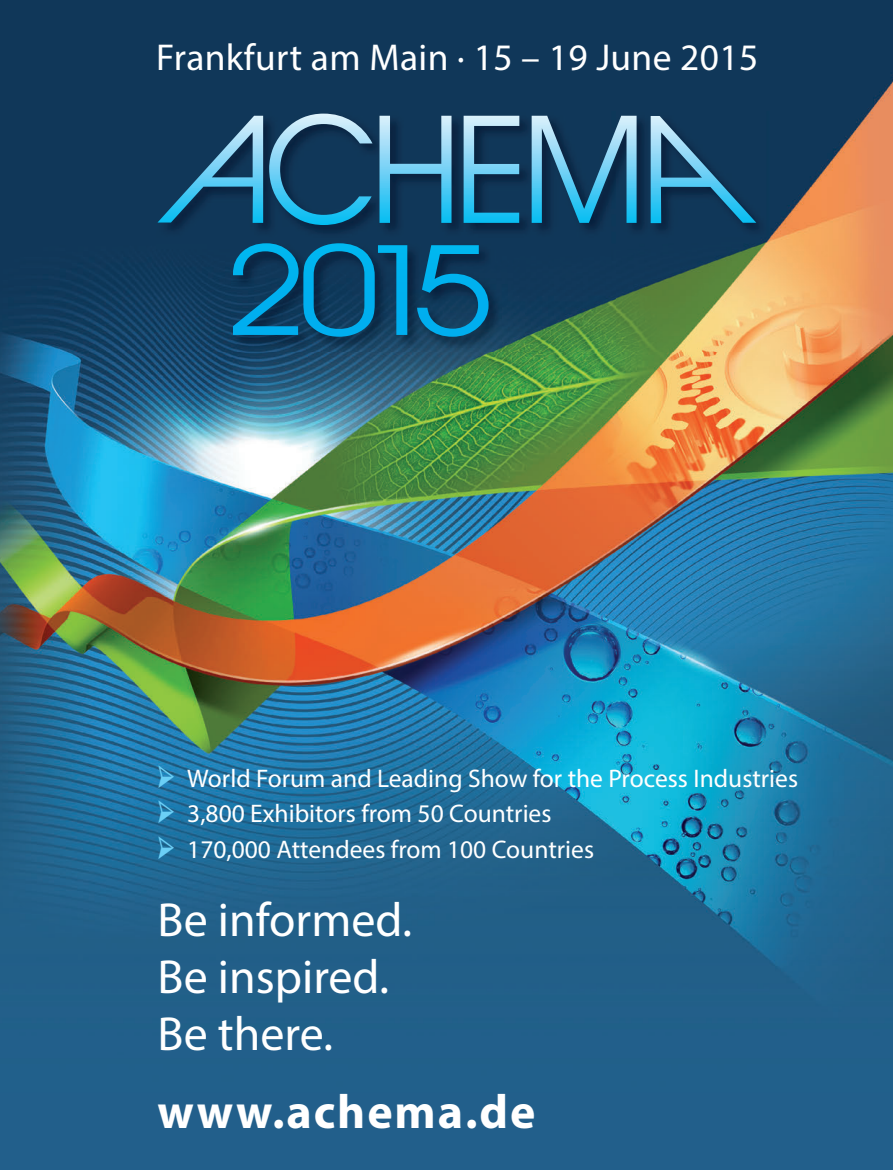
<style>
.page{position:relative;width:893px;height:1170px;background:#fff}
.page>*{position:absolute;margin:0;border:0;box-sizing:border-box;transform-origin:0 0}
.t1{font:48px/57px "Myriad Pro";color:#fff}
.t2{font:700 48px "Myriad Pro";letter-spacing:.04em;color:#fff}
.t3{font:37.5px "Myriad Pro";letter-spacing:.01em;color:#fff}
.t4{font:25.5px "Myriad Pro";color:#fff}
.s1{font-family:"Minion Pro";font-size:39px;color:#6bcff6}
</style>
<div class="page">
<img style="left:0;top:0;width:893px;height:1169px">
<img style="left:157px;top:111px;width:613px;height:240px">
<svg style="left:157px;top:114px;width:599px;height:223px;background:#245973"></svg>
<h2 class="t3" style="left:156px;top:34px;width:604px">Frankfurt am Main · 15 – 19 June 2015</h2>
<p class="t4" style="left:157px;top:762px;width:642px"><span class="s1">➢</span> World Forum and Leading Show for the Process Industries</p>
<p class="t4" style="left:157px;top:797px;width:395px"><span class="s1">➢</span> 3,800 Exhibitors from 50 Countries</p>
<p class="t4" style="left:157px;top:833px;width:438px"><span class="s1">➢</span> 170,000 Attendees from 100 Countries</p>
<h1 class="t1" style="left:157px;top:890px;width:256px">Be informed.<br>Be inspired.<br>Be there.</h1>
<h1 class="t2" style="left:157px;top:1079px;width:379px">www.achema.de</h1>
</div>
